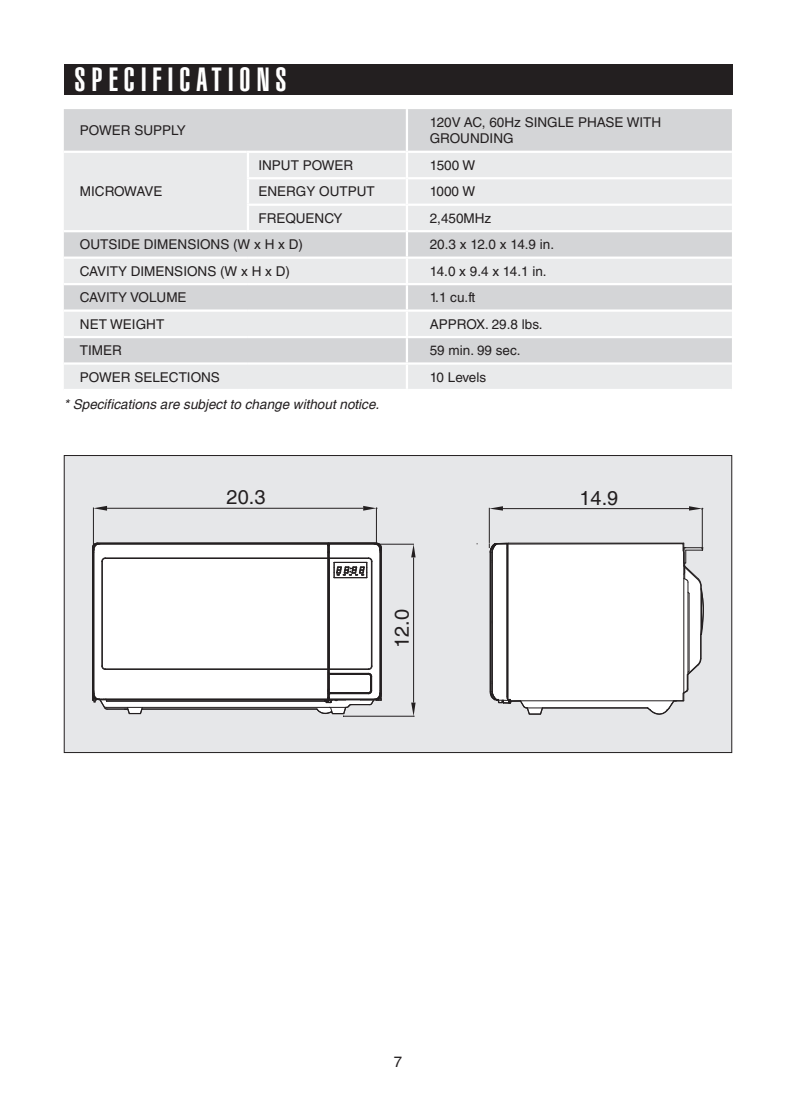
<style>
.page{position:relative;width:796px;height:1106px;background:#fff}
.page>*{position:absolute;margin:0;border:0;box-sizing:border-box;transform-origin:0 0}
.Headline_22pt{font:900 extra-condensed 33px "Helvetica";letter-spacing:.185em;color:#fff}
.t1{font:19.95px "Helvetica";color:#231f20}
.t2{font:15px "Helvetica LT Std";color:#231f20}
.Tabletext{font:13.5px "Helvetica LT Std";color:#231f20}
.정규{font:italic 13.5px "Helvetica";color:#231f20}
</style>
<div class="page">
<div style="left:64px;top:455px;width:667px;height:297px;background:#e6e7e9"></div>
<hr style="left:107px;top:508px;width:256px;height:1px;background:#231f20">
<hr style="left:376px;top:507px;width:1px;height:40px;background:#231f20">
<hr style="left:93px;top:507px;width:1px;height:40px;background:#231f20">
<svg style="left:93px;top:506px;width:14px;height:4px"></svg>
<hr style="left:413px;top:557px;width:1px;height:145px;background:#231f20">
<hr style="left:343px;top:716px;width:71px;height:1px;background:#231f20">
<hr style="left:372px;top:544px;width:42px;height:1px;background:#231f20">
<svg style="left:363px;top:506px;width:14px;height:4px"></svg>
<svg style="left:411px;top:544px;width:4px;height:13px"></svg>
<svg style="left:411px;top:702px;width:4px;height:15px"></svg>
<div style="left:95px;top:542px;width:288px;height:174px;background:#fff"></div>
<hr style="left:92px;top:548px;width:1px;height:147px;background:#231f20">
<hr style="left:93px;top:549px;width:1px;height:144px;background:#231f20">
<hr style="left:101px;top:561px;width:1px;height:105px;background:#231f20">
<hr style="left:102px;top:561px;width:1px;height:105px;background:#231f20">
<hr style="left:142px;top:708px;width:175px;height:1px;background:#231f20">
<hr style="left:106px;top:707px;width:240px;height:1px;background:#231f20">
<hr style="left:106px;top:701px;width:219px;height:1px;background:#231f20">
<hr style="left:106px;top:700px;width:219px;height:1px;background:#231f20">
<hr style="left:99px;top:699px;width:228px;height:1px;background:#231f20">
<hr style="left:99px;top:698px;width:228px;height:1px;background:#231f20">
<hr style="left:105px;top:669px;width:223px;height:1px;background:#231f20">
<hr style="left:105px;top:668px;width:222px;height:1px;background:#231f20">
<hr style="left:105px;top:558px;width:222px;height:1px;background:#231f20">
<hr style="left:105px;top:557px;width:223px;height:1px;background:#231f20">
<hr style="left:327px;top:544px;width:1px;height:155px;background:#231f20">
<hr style="left:328px;top:558px;width:1px;height:111px;background:#231f20">
<hr style="left:329px;top:558px;width:1px;height:111px;background:#231f20">
<hr style="left:371px;top:561px;width:1px;height:105px;background:#231f20">
<hr style="left:380px;top:548px;width:1px;height:147px;background:#231f20">
<hr style="left:381px;top:547px;width:1px;height:153px;background:#231f20">
<svg style="left:101px;top:665px;width:5px;height:5px"></svg>
<hr style="left:379px;top:552px;width:1px;height:139px;background:#231f20">
<hr style="left:94px;top:552px;width:1px;height:139px;background:#231f20">
<hr style="left:100px;top:543px;width:228px;height:1px;background:#231f20">
<svg style="left:92px;top:542px;width:14px;height:20px"></svg>
<svg style="left:327px;top:542px;width:55px;height:36px;background:#b0aeaf"></svg>
<svg style="left:316px;top:665px;width:65px;height:52px"></svg>
<svg style="left:92px;top:691px;width:51px;height:23px"></svg>
<svg style="left:492px;top:542px;width:212px;height:173px;background:#fafafa"></svg>
<hr style="left:489px;top:552px;width:1px;height:139px;background:#231f20">
<hr style="left:526px;top:707px;width:121px;height:1px;background:#231f20">
<hr style="left:491px;top:552px;width:1px;height:139px;background:#231f20">
<hr style="left:510px;top:700px;width:173px;height:1px;background:#231f20">
<hr style="left:506px;top:543px;width:1px;height:155px;background:#231f20">
<hr style="left:507px;top:543px;width:1px;height:156px;background:#231f20">
<hr style="left:507px;top:543px;width:176px;height:1px;background:#231f20">
<hr style="left:683px;top:543px;width:1px;height:157px;background:#231f20">
<hr style="left:687px;top:582px;width:1px;height:107px;background:#231f20">
<hr style="left:688px;top:593px;width:1px;height:78px;background:#231f20">
<hr style="left:700px;top:585px;width:1px;height:73px;background:#231f20">
<svg style="left:682px;top:688px;width:6px;height:6px"></svg>
<svg style="left:686px;top:658px;width:15px;height:17px"></svg>
<hr style="left:490px;top:552px;width:1px;height:139px;background:#231f20">
<svg style="left:646px;top:700px;width:31px;height:15px"></svg>
<svg style="left:489px;top:691px;width:54px;height:23px"></svg>
<hr style="left:502px;top:508px;width:186px;height:1px;background:#231f20">
<hr style="left:701px;top:508px;width:1px;height:39px;background:#231f20">
<hr style="left:488px;top:508px;width:1px;height:35px;background:#231f20">
<svg style="left:489px;top:506px;width:13px;height:4px"></svg>
<svg style="left:488px;top:542px;width:20px;height:11px"></svg>
<svg style="left:682px;top:547px;width:21px;height:88px"></svg>
<svg style="left:688px;top:506px;width:15px;height:4px"></svg>
<div style="left:64px;top:64px;width:667px;height:30px;background:#231f20"></div>
<div style="left:64px;top:109px;width:667px;height:42px;background:#d4d5d7"></div>
<svg style="left:64px;top:153px;width:667px;height:236px;background:#e2e3e4"></svg>
<hr style="left:247px;top:153px;width:2px;height:24px;background:#fff">
<hr style="left:247px;top:179px;width:2px;height:25px;background:#fff">
<hr style="left:247px;top:206px;width:2px;height:24px;background:#fff">
<hr style="left:64px;top:230px;width:183px;height:2px;background:#fff">
<hr style="left:64px;top:256px;width:184px;height:3px;background:#fff">
<hr style="left:248px;top:256px;width:160px;height:3px;background:#fff">
<hr style="left:64px;top:283px;width:184px;height:2px;background:#fff">
<hr style="left:248px;top:283px;width:160px;height:2px;background:#fff">
<hr style="left:64px;top:309px;width:184px;height:3px;background:#fff">
<hr style="left:248px;top:309px;width:160px;height:3px;background:#fff">
<hr style="left:64px;top:336px;width:184px;height:2px;background:#fff">
<hr style="left:248px;top:336px;width:160px;height:2px;background:#fff">
<hr style="left:64px;top:362px;width:184px;height:3px;background:#fff">
<hr style="left:248px;top:362px;width:160px;height:3px;background:#fff">
<hr style="left:247px;top:177px;width:158px;height:2px;background:#fff">
<hr style="left:408px;top:177px;width:323px;height:2px;background:#fff">
<hr style="left:247px;top:204px;width:158px;height:2px;background:#fff">
<hr style="left:408px;top:204px;width:323px;height:2px;background:#fff">
<hr style="left:247px;top:230px;width:158px;height:2px;background:#fff">
<hr style="left:408px;top:230px;width:323px;height:2px;background:#fff">
<hr style="left:408px;top:256px;width:323px;height:3px;background:#fff">
<hr style="left:408px;top:283px;width:323px;height:2px;background:#fff">
<hr style="left:408px;top:309px;width:323px;height:3px;background:#fff">
<hr style="left:408px;top:336px;width:323px;height:2px;background:#fff">
<hr style="left:408px;top:362px;width:323px;height:3px;background:#fff">
<hr style="left:405px;top:109px;width:3px;height:43px;background:#fff">
<hr style="left:405px;top:152px;width:3px;height:26px;background:#fff">
<hr style="left:405px;top:178px;width:3px;height:27px;background:#fff">
<hr style="left:405px;top:205px;width:3px;height:26px;background:#fff">
<hr style="left:405px;top:231px;width:3px;height:25px;background:#fff">
<hr style="left:405px;top:259px;width:3px;height:24px;background:#fff">
<hr style="left:405px;top:285px;width:3px;height:24px;background:#fff">
<hr style="left:405px;top:312px;width:3px;height:24px;background:#fff">
<hr style="left:405px;top:338px;width:3px;height:24px;background:#fff">
<hr style="left:405px;top:365px;width:3px;height:24px;background:#fff">
<p class="Headline_22pt" style="left:75px;top:60px;width:213px">SPECIFICATIONS</p>
<p class="Tabletext" style="left:80px;top:123px;width:107px">POWER SUPPLY</p>
<p class="Tabletext" style="left:429px;top:114px;width:233px">120V AC, 60Hz SINGLE PHASE WITH</p>
<p class="Tabletext" style="left:429px;top:131px;width:85px">GROUNDING</p>
<p class="Tabletext" style="left:258px;top:157px;width:96px">INPUT POWER</p>
<p class="Tabletext" style="left:429px;top:157px;width:47px">1500 W</p>
<p class="Tabletext" style="left:258px;top:184px;width:118px">ENERGY OUTPUT</p>
<p class="Tabletext" style="left:429px;top:184px;width:47px">1000 W</p>
<p class="Tabletext" style="left:258px;top:210px;width:86px">FREQUENCY</p>
<p class="Tabletext" style="left:429px;top:210px;width:63px">2,450MHz</p>
<p class="Tabletext" style="left:80px;top:236px;width:224px">OUTSIDE DIMENSIONS (W x H x D)</p>
<p class="Tabletext" style="left:429px;top:236px;width:126px">20.3 x 12.0 x 14.9 in.</p>
<p class="Tabletext" style="left:80px;top:263px;width:211px">CAVITY DIMENSIONS (W x H x D)</p>
<p class="Tabletext" style="left:429px;top:263px;width:118px">14.0 x 9.4 x 14.1 in.</p>
<p class="Tabletext" style="left:80px;top:289px;width:108px">CAVITY VOLUME</p>
<p class="Tabletext" style="left:429px;top:289px;width:47px">1.1 cu.ft</p>
<p class="Tabletext" style="left:80px;top:316px;width:86px">NET WEIGHT</p>
<p class="Tabletext" style="left:429px;top:316px;width:114px">APPROX. 29.8 lbs.</p>
<p class="Tabletext" style="left:80px;top:342px;width:43px">TIMER</p>
<p class="Tabletext" style="left:429px;top:342px;width:92px">59 min. 99 sec.</p>
<p class="Tabletext" style="left:80px;top:369px;width:141px">POWER SELECTIONS</p>
<p class="Tabletext" style="left:429px;top:369px;width:58px">10 Levels</p>
<p class="정규" style="left:64px;top:396px;width:317px">* Specifications are subject to change without notice.</p>
<p class="Tabletext" style="left:80px;top:184px;width:84px">MICROWAVE</p>
<p class="t1" style="left:226px;top:485px;width:40px">20.3</p>
<p class="t1" style="left:579px;top:486px;width:40px">14.9</p>
<p class="t1" style="left:390px;top:647px;width:40px;rotate:-90deg">12.0</p>
<p class="t2" style="left:393px;top:1053px;width:10px">7</p>
</div>
